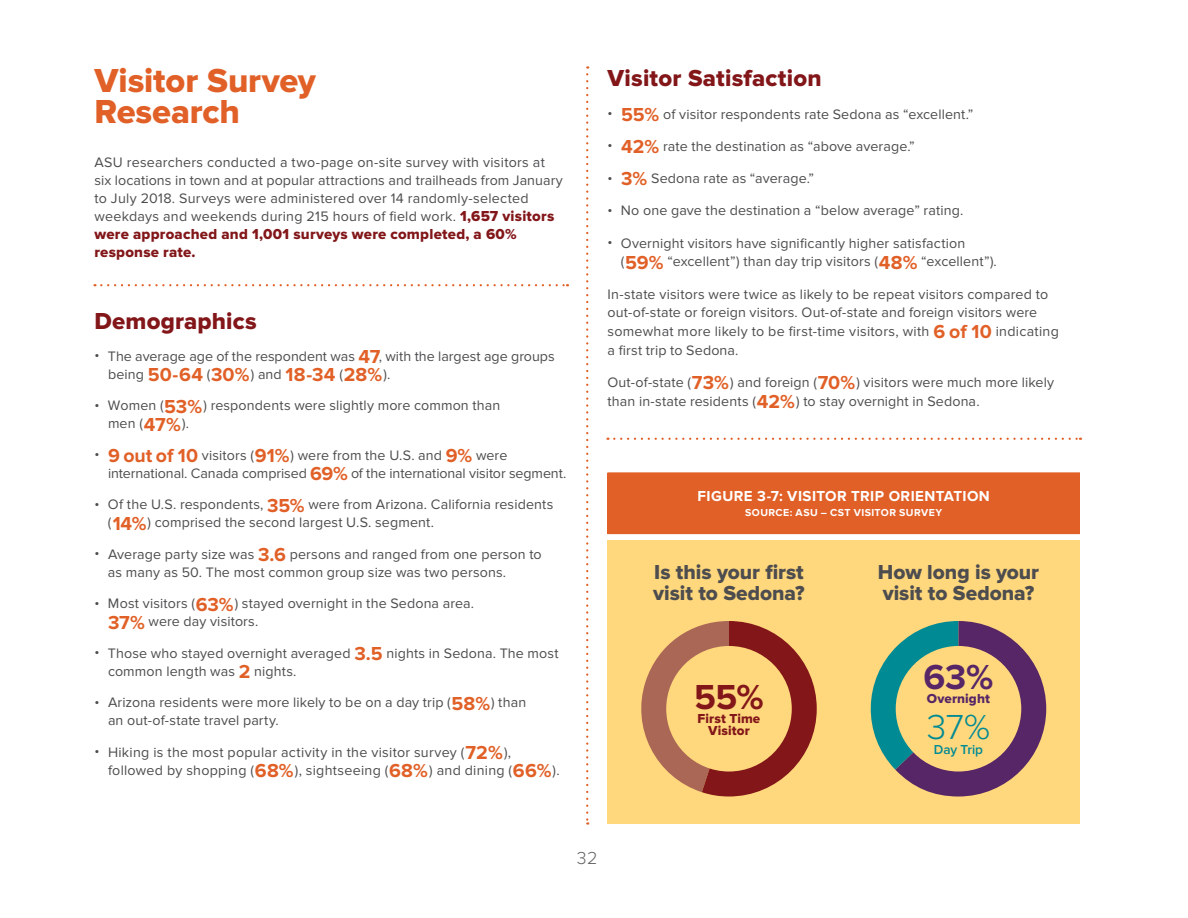
<style>
.page{position:relative;width:1188px;height:918px;background:#fff}
.page>*{position:absolute;margin:0;border:0;box-sizing:border-box;transform-origin:0 0}
.t1{font:700 36px "Proxima Nova";color:#562666}
.t2{font:300 36px "Proxima Nova";color:#008a93}
.t3{font:700 36px "Proxima Nova";color:#821619}
.t4{font:34.5px/31.5px "Proxima Nova Extrabld";letter-spacing:-.005em;color:#e16027}
.t5{font:24px "Proxima Nova Extrabld";letter-spacing:.01em;color:#821619}
.t6{font:21px/21px "Proxima Nova Extrabld";color:#4d4d4f}
.t7{font:700 19.5px "Proxima Nova";letter-spacing:.01em;color:#e16027}
.t8{font:300 18px "Proxima Nova";color:#636466}
.t9{font:15px/18px "Proxima Nova Extrabld";letter-spacing:.015em;color:#821619}
.t10{font:700 15px "Proxima Nova";letter-spacing:.03em;color:#fff}
.t11{font:14.25px/18px "Proxima Nova";letter-spacing:.01em;color:#4d4d4f}
.t12{font:13.5px/12px "Proxima Nova Extrabld";letter-spacing:.01em;color:#821619;text-align:center}
.t13{font:13.5px "Proxima Nova Extrabld";letter-spacing:.005em;color:#562666}
.t14{font:600 13.5px "Proxima Nova";letter-spacing:-.005em;color:#008a93}
.t15{font:700 10.5px "Proxima Nova";letter-spacing:.04em;color:#fff}
.s1{font-family:"Proxima Nova Extrabld";font-size:15px;color:#821619}
.s2{font-weight:700;font-size:19.5px;color:#e16027}
.s3{font-weight:400;font-size:14.25px;color:#4d4d4f}
</style>
<div class="page">
<div style="left:608px;top:540px;width:472px;height:284px;background:#ffd77d"></div>
<svg style="left:870px;top:621px;width:176px;height:175px"></svg>
<div style="left:896px;top:646px;width:125px;height:126px;background:#ffd77d;border-radius:50%"></div>
<svg style="left:641px;top:621px;width:176px;height:175px"></svg>
<div style="left:666px;top:646px;width:126px;height:126px;background:#ffd77d;border-radius:50%"></div>
<svg style="left:586px;top:66px;width:2px;height:759px"></svg>
<svg style="left:608px;top:438px;width:473px;height:2px"></svg>
<svg style="left:101px;top:284px;width:467px;height:2px"></svg>
<div style="left:608px;top:473px;width:472px;height:61px;background:#e16027"></div>
<hr style="left:608px;top:472px;width:472px;height:1px;background:#e16027">
<h2 class="t4" style="left:94px;top:65px;width:223px">Visitor Survey<br>Research</h2>
<p class="t11" style="left:94px;top:153px;width:470px">ASU researchers conducted a two-page on-site survey with visitors at six locations in town and at popular attractions and trailheads from January to July 2018. Surveys were administered over 14 randomly-selected weekdays and weekends during 215 hours of field work. <span class="s1">1,657 visitors</span></p>
<p class="t9" style="left:95px;top:225px;width:424px">were approached and 1,001 surveys were completed, a 60% response rate.</p>
<h3 class="t5" style="left:94px;top:307px;width:164px">Demographics</h3>
<p class="t11" style="left:94px;top:347px;width:462px">• The average age of the respondent was <span class="s2">47</span>, with the largest age groups</p>
<h3 class="t7" style="left:108px;top:363px;width:284px"><span class="s3">being</span> 50-64 <span class="s3">(</span>30%<span class="s3">) and</span> 18-34 <span class="s3">(</span>28%<span class="s3">).</span></h3>
<p class="t11" style="left:108px;top:397px;width:394px;text-indent:-14px">• Women (<span class="s2">53%</span>) respondents were slightly more common than men (<span class="s2">47%</span>).</p>
<p class="t11" style="left:108px;top:446px;width:460px;text-indent:-14px">• <span class="s2">9 out of 10</span> visitors (<span class="s2">91%</span>) were from the U.S. and <span class="s2">9%</span> were international. Canada comprised <span class="s2">69%</span> of the international visitor segment.</p>
<p class="t11" style="left:108px;top:496px;width:447px;text-indent:-13px">• Of the U.S. respondents, <span class="s2">35%</span> were from Arizona. California residents (<span class="s2">14%</span>) comprised the second largest U.S. segment.</p>
<p class="t11" style="left:108px;top:545px;width:435px;text-indent:-13px">• Average party size was <span class="s2">3.6</span> persons and ranged from one person to as many as 50. The most common group size was two persons.</p>
<p class="t11" style="left:108px;top:595px;width:368px;text-indent:-14px">• Most visitors (<span class="s2">63%</span>) stayed overnight in the Sedona area.<br><span class="s2">37%</span> were day visitors.</p>
<p class="t11" style="left:108px;top:644px;width:452px;text-indent:-14px">• Those who stayed overnight averaged <span class="s2">3.5</span> nights in Sedona. The most common length was <span class="s2">2</span> nights.</p>
<p class="t11" style="left:108px;top:694px;width:420px;text-indent:-13px">• Arizona residents were more likely to be on a day trip (<span class="s2">58%</span>) than an out-of-state travel party.</p>
<p class="t11" style="left:108px;top:743px;width:453px;text-indent:-13px">• Hiking is the most popular activity in the visitor survey (<span class="s2">72%</span>), followed by shopping (<span class="s2">68%</span>), sightseeing (<span class="s2">68%</span>) and dining (<span class="s2">66%</span>).</p>
<h3 class="t5" style="left:608px;top:65px;width:216px">Visitor Satisfaction</h3>
<p class="t11" style="left:608px;top:105px;width:367px">• <span class="s2">55%</span> of visitor respondents rate Sedona as “excellent.”</p>
<p class="t11" style="left:608px;top:137px;width:309px">• <span class="s2">42%</span> rate the destination as “above average.”</p>
<p class="t11" style="left:607px;top:170px;width:208px">• <span class="s2">3%</span> Sedona rate as “average.”</p>
<p class="t11" style="left:607px;top:202px;width:357px">• No one gave the destination a “below average” rating.</p>
<p class="t11" style="left:621px;top:234px;width:377px;line-height:18.8px;text-indent:-13px">• Overnight visitors have significantly higher satisfaction (<span class="s2">59%</span> “excellent”) than day trip visitors (<span class="s2">48%</span> “excellent”).</p>
<p class="t11" style="left:607px;top:285px;width:453px;line-height:18.8px">In-state visitors were twice as likely to be repeat visitors compared to out-of-state or foreign visitors. Out-of-state and foreign visitors were somewhat more likely to be first-time visitors, with <span class="s2">6 of 10</span> indicating a first trip to Sedona.</p>
<p class="t11" style="left:607px;top:373px;width:448px;line-height:18.8px">Out-of-state (<span class="s2">73%</span>) and foreign (<span class="s2">70%</span>) visitors were much more likely than in-state residents (<span class="s2">42%</span>) to stay overnight in Sedona.</p>
<p class="t10" style="left:698px;top:488px;width:294px">FIGURE 3-7: VISITOR TRIP ORIENTATION</p>
<p class="t15" style="left:745px;top:506px;width:198px">SOURCE: ASU – CST VISITOR SURVEY</p>
<h3 class="t6" style="left:653px;top:562px;width:153px">Is this your first visit to Sedona?</h3>
<h3 class="t6" style="left:878px;top:562px;width:163px">How long is your visit to Sedona?</h3>
<h1 class="t3" style="left:694px;top:676px;width:71px">55%</h1>
<p class="t12" style="left:698px;top:713px;width:64px">First Time<br>Visitor</p>
<h1 class="t1" style="left:924px;top:656px;width:71px">63%</h1>
<p class="t13" style="left:927px;top:691px;width:65px">Overnight</p>
<h1 class="t2" style="left:927px;top:707px;width:65px">37%</h1>
<p class="t14" style="left:934px;top:742px;width:51px">Day Trip</p>
<p class="t8" style="left:577px;top:848px;width:22px">32</p>
</div>
